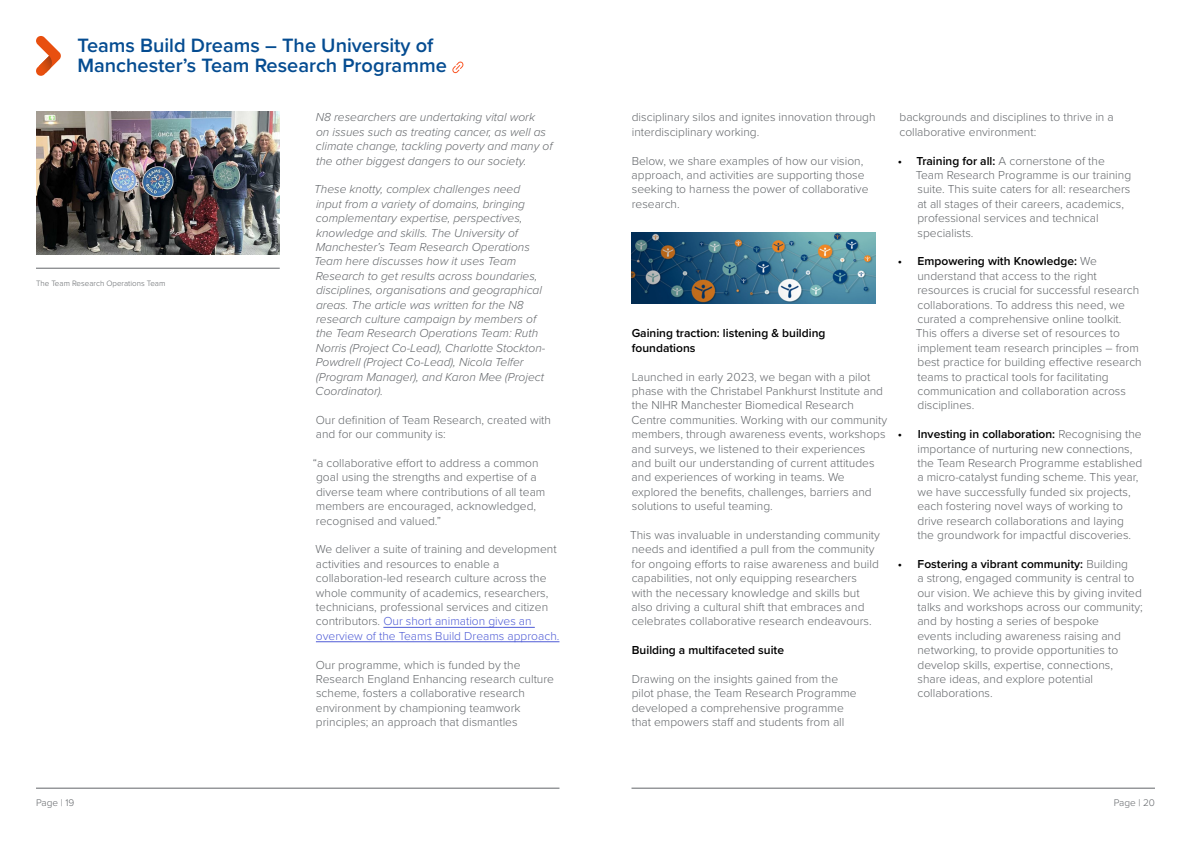
<style>
.page{position:relative;width:1191px;height:842px;background:#fff}
.page>*{position:absolute;margin:0;border:0;box-sizing:border-box;transform-origin:0 0}
.t1{font:600 20px/20px "Proxima Nova";color:#054c91}
.t2{font:300 12px/14.4px "Proxima Nova";color:#63666a}
.t3{font:italic 300 12px/14.4px "Proxima Nova";color:#63666a}
.t4{font:600 12px/14.4px "Proxima Nova";color:#000}
.t5{font:300 10px "Proxima Nova";color:#63666a}
.t6{font:300 8px "Proxima Nova";color:#63666a}
.s1{color:#4f5cd6}
.s2{font-weight:600;color:#000}
</style>
<div class="page">
<hr style="left:36px;top:788px;width:523px;height:1px;background:#63666a">
<hr style="left:631px;top:788px;width:524px;height:1px;background:#63666a">
<svg style="left:36px;top:36px;width:25px;height:40px"></svg>
<img style="left:39px;top:56px;width:13px;height:17px">
<svg style="left:452px;top:61px;width:12px;height:12px"></svg>
<hr style="left:383px;top:627px;width:152px;height:1px;background:#4f5cd6">
<hr style="left:316px;top:641px;width:243px;height:1px;background:#4f5cd6">
<img style="left:36px;top:112px;width:244px;height:142px">
<img style="left:631px;top:232px;width:244px;height:71px">
<hr style="left:36px;top:268px;width:244px;height:1px;background:#63666a">
<p class="t1" style="left:78px;top:35px;width:371px">Teams Build Dreams – The University of<br>Manchester’s Team Research Programme</p>
<p class="t3" style="left:316px;top:109px;width:238px">N8 researchers are undertaking vital work<br>on issues such as treating cancer, as well as climate change, tackling poverty and many of the other biggest dangers to our society.</p>
<p class="t3" style="left:314px;top:181px;width:233px">These knotty, complex challenges need input from a variety of domains, bringing complementary expertise, perspectives, knowledge and skills. The University of Manchester’s Team Research Operations Team here discusses how it uses Team Research to get results across boundaries, disciplines, organisations and geographical areas. The article was written for the N8 research culture campaign by members of the Team Research Operations Team: Ruth Norris (Project Co-Lead), Charlotte Stockton-Powdrell (Project Co-Lead), Nicola Telfer (Program Manager), and Karon Mee (Project Coordinator).</p>
<p class="t2" style="left:316px;top:412px;width:237px">Our definition of Team Research, created with and for our community is:</p>
<p class="t2" style="left:313px;top:455px;width:234px">“a collaborative effort to address a common goal using the strengths and expertise of a diverse team where contributions of all team members are encouraged, acknowledged, recognised and valued.”</p>
<p class="t2" style="left:315px;top:541px;width:245px">We deliver a suite of training and development activities and resources to enable a collaboration-led research culture across the whole community of academics, researchers, technicians, professional services and citizen contributors. <span class="s1">Our short animation gives an overview of the Teams Build Dreams approach.</span></p>
<p class="t2" style="left:316px;top:657px;width:240px">Our programme, which is funded by the Research England Enhancing research culture scheme, fosters a collaborative research environment by championing teamwork principles; an approach that dismantles</p>
<p class="t6" style="left:36px;top:278px;width:131px">The Team Research Operations Team</p>
<p class="t2" style="left:632px;top:109px;width:245px">disciplinary silos and ignites innovation through interdisciplinary working.</p>
<p class="t2" style="left:631px;top:153px;width:238px">Below, we share examples of how our vision, approach, and activities are supporting those seeking to harness the power of collaborative research.</p>
<p class="t4" style="left:631px;top:326px;width:195px">Gaining traction: listening &amp; building foundations</p>
<p class="t2" style="left:631px;top:369px;width:257px">Launched in early 2023, we began with a pilot phase with the Christabel Pankhurst Institute and the NIHR Manchester Biomedical Research Centre communities. Working with our community members, through awareness events, workshops and surveys, we listened to their experiences and built our understanding of current attitudes and experiences of working in teams. We explored the benefits, challenges, barriers and solutions to useful teaming.</p>
<p class="t2" style="left:630px;top:527px;width:251px">This was invaluable in understanding community needs and identified a pull from the community for ongoing efforts to raise awareness and build capabilities, not only equipping researchers<br>with the necessary knowledge and skills but also driving a cultural shift that embraces and celebrates collaborative research endeavours.</p>
<p class="t4" style="left:632px;top:643px;width:154px">Building a multifaceted suite</p>
<p class="t2" style="left:631px;top:671px;width:226px">Drawing on the insights gained from the pilot phase, the Team Research Programme developed a comprehensive programme that empowers staff and students from all</p>
<p class="t2" style="left:899px;top:109px;width:216px">backgrounds and disciplines to thrive in a collaborative environment:</p>
<p class="t2" style="left:915px;top:153px;width:217px;text-indent:-18px"><span class="s2">• Training for all:</span> A cornerstone of the Team Research Programme is our training suite. This suite caters for all: researchers at all stages of their careers, academics, professional services and technical specialists.</p>
<p class="t2" style="left:915px;top:253px;width:227px;text-indent:-18px"><span class="s2">• Empowering with Knowledge:</span> We understand that access to the right resources is crucial for successful research collaborations. To address this need, we curated a comprehensive online toolkit.<br>This offers a diverse set of resources to implement team research principles – from best practice for building effective research teams to practical tools for facilitating communication and collaboration across disciplines.</p>
<p class="t2" style="left:917px;top:426px;width:226px;text-indent:-19px"><span class="s2">• Investing in collaboration:</span> Recognising the importance of nurturing new connections, the Team Research Programme established a micro-catalyst funding scheme. This year, we have successfully funded six projects, each fostering novel ways of working to drive research collaborations and laying the groundwork for impactful discoveries.</p>
<p class="t2" style="left:917px;top:556px;width:227px;text-indent:-19px"><span class="s2">• Fostering a vibrant community:</span> Building<br>a strong, engaged community is central to our vision. We achieve this by giving invited talks and workshops across our community; and by hosting a series of bespoke<br>events including awareness raising and networking, to provide opportunities to develop skills, expertise, connections, share ideas, and explore potential collaborations.</p>
<p class="t5" style="left:36px;top:795px;width:40px">Page | 19</p>
<p class="t5" style="left:1113px;top:795px;width:43px">Page | 20</p>
</div>
